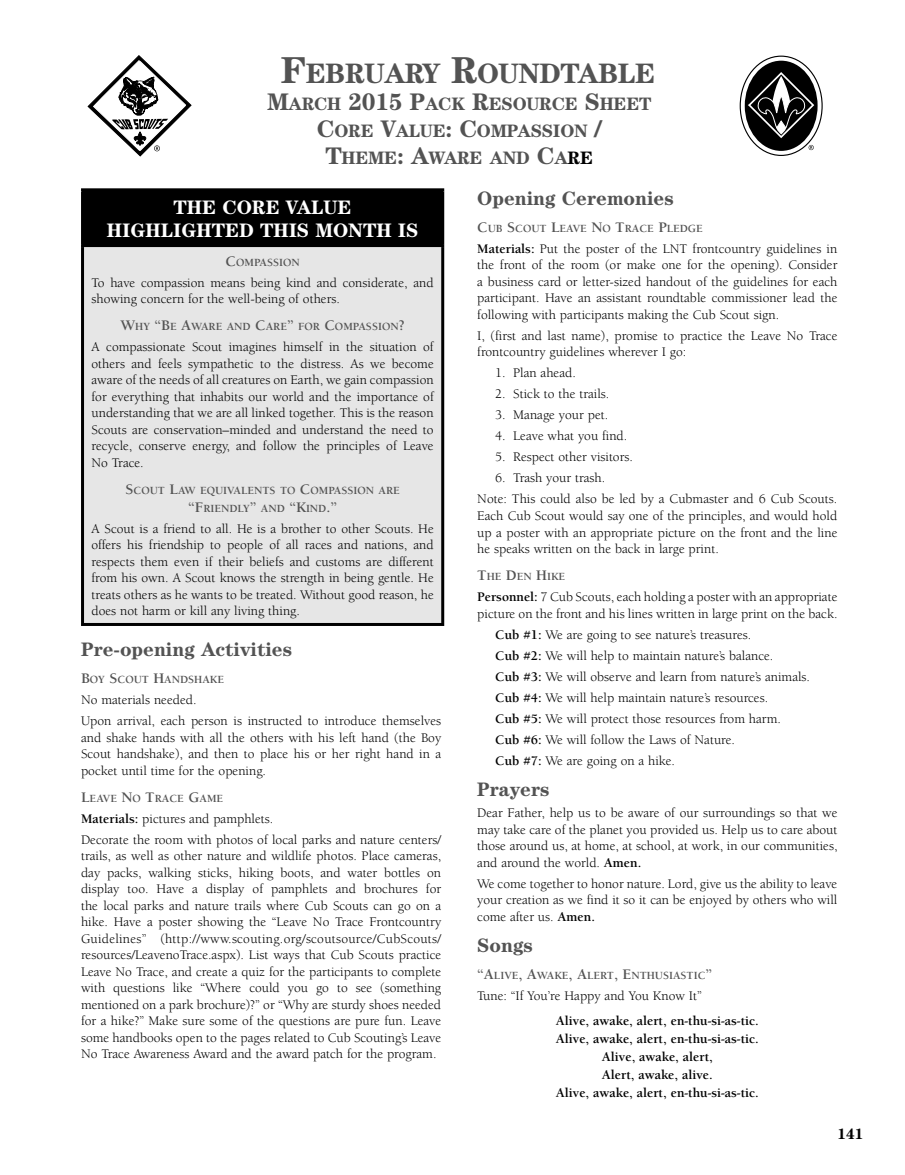
<style>
.page{position:relative;width:905px;height:1175px;background:#fff}
.page>*{position:absolute;margin:0;border:0;box-sizing:border-box;transform-origin:0 0}
.t1{font:700 28.2px "Century";letter-spacing:-.015em;color:#535353}
.t2{font:700 19.5px "Century";color:#535353}
.t3{font:700 19.5px/22.5px "Century";color:#fff;text-align:center}
.t4{font:700 18px/27px "Century";letter-spacing:-.015em;color:#535353;text-align:center}
.t5{font:700 15px "Century";color:#000}
.t6{font:13.5px/16.5px "Berkeley";color:#000;text-align:justify}
.t7{font:700 13.5px/18px "Berkeley";color:#000;text-align:center}
.t8{font:700 11.25px/18px "Berkeley";color:#535353;text-align:center}
.s1{font-size:37.5px}
.s2{font-size:24px}
.s3{color:#000}
.s4{font-size:15px}
.s5{font-weight:700}
</style>
<div class="page">
<div style="left:82px;top:190px;width:360px;height:55px;background:#000"></div>
<div style="left:82px;top:245px;width:360px;height:379px;background:#e6e6e6"></div>
<hr style="left:81px;top:247px;width:3px;height:376px;background:#000">
<hr style="left:441px;top:247px;width:3px;height:376px;background:#000">
<hr style="left:81px;top:623px;width:363px;height:3px;background:#000">
<hr style="left:81px;top:191px;width:3px;height:53px;background:#000">
<hr style="left:441px;top:191px;width:3px;height:53px;background:#000">
<hr style="left:81px;top:188px;width:363px;height:3px;background:#000">
<hr style="left:81px;top:244px;width:363px;height:3px;background:#000">
<svg style="left:87px;top:55px;width:105px;height:102px"></svg>
<svg style="left:740px;top:56px;width:82px;height:99px"></svg>
<div style="left:744px;top:61px;width:73px;height:90px;background:#000;border-radius:50%"></div>
<svg style="left:748px;top:72px;width:66px;height:66px"></svg>
<svg style="left:808px;top:145px;width:5px;height:5px"></svg>
<h1 class="t1" style="left:281px;top:57px;width:376px"><span class="s1">F</span>EBRUARY <span class="s1">R</span>OUNDTABLE</h1>
<h3 class="t4" style="left:267px;top:90px;width:386px"><span class="s2">M</span>ARCH <span class="s2">2015 P</span>ACK <span class="s2">R</span>ESOURCE <span class="s2">S</span>HEET<br><span class="s2">C</span>ORE <span class="s2">V</span>ALUE<span class="s2">: C</span>OMPASSION <span class="s2">/<br>T</span>HEME<span class="s2">: A</span>WARE AND <span class="s2">C</span>A<span class="s3">RE</span></h3>
<h2 class="t3" style="left:107px;top:196px;width:310px">The Core Value highlighted this month is</h2>
<p class="t8" style="left:225px;top:253px;width:76px"><span class="s4">C</span> OMPASSION</p>
<p class="t6" style="left:92px;top:275px;width:343px">To have compassion means being kind and considerate, and showing concern for the well-being of others.</p>
<p class="t8" style="left:120px;top:318px;width:286px"><span class="s4">W</span>HY <span class="s4">“B</span>E <span class="s4">A</span>WARE AND <span class="s4">C</span>ARE<span class="s4">”</span> FOR <span class="s4">C</span> OMPASSION<span class="s4">?</span></p>
<p class="t6" style="left:92px;top:339px;width:344px">A compassionate Scout imagines himself in the situation of others and feels sympathetic to the distress. As we become aware of the needs of all creatures on Earth, we gain compassion for everything that inhabits our world and the importance of understanding that we are all linked together. This is the reason Scouts are conservation–minded and understand the need to recycle, conserve energy, and follow the principles of Leave No Trace.</p>
<p class="t8" style="left:125px;top:481px;width:276px"><span class="s4">S</span>COUT <span class="s4">L</span>AW EQUIVALENTS TO <span class="s4">C</span> OMPASSION ARE <span class="s4">“F</span>RIENDLY<span class="s4">”</span> AND <span class="s4">“K</span>IND<span class="s4">.”</span></p>
<p class="t6" style="left:92px;top:521px;width:344px">A Scout is a friend to all. He is a brother to other Scouts. He offers his friendship to people of all races and nations, and respects them even if their beliefs and customs are different from his own. A Scout knows the strength in being gentle. He treats others as he wants to be treated. Without good reason, he does not harm or kill any living thing.</p>
<h2 class="t2" style="left:81px;top:637px;width:212px">Pre-opening Activities</h2>
<p class="t8" style="left:81px;top:670px;width:144px"><span class="s4">B</span>OY <span class="s4">S</span>COUT <span class="s4">H</span>ANDSHAKE</p>
<p class="t6" style="left:81px;top:689px;width:361px;line-height:21px">No materials needed.<br>Upon arrival, each person is instructed to introduce themselves</p>
<p class="t6" style="left:81px;top:729px;width:362px">and shake hands with all the others with his left hand (the Boy Scout handshake), and then to place his or her right hand in a pocket until time for the opening.</p>
<p class="t8" style="left:81px;top:789px;width:144px"><span class="s4">L</span>EAVE <span class="s4">N</span>O <span class="s4">T</span>RACE <span class="s4">G</span>AME</p>
<p class="t6" style="left:81px;top:808px;width:362px;line-height:21px"><span class="s5">Materials:</span> pictures and pamphlets.<br>Decorate the room with photos of local parks and nature centers/</p>
<p class="t6" style="left:81px;top:848px;width:362px">trails, as well as other nature and wildlife photos. Place cameras, day packs, walking sticks, hiking boots, and water bottles on display too. Have a display of pamphlets and brochures for the local parks and nature trails where Cub Scouts can go on a hike. Have a poster showing the “Leave No Trace Frontcountry Guidelines” (http://www.scouting.org/scoutsource/CubScouts/ resources/LeavenoTrace.aspx). List ways that Cub Scouts practice Leave No Trace, and create a quiz for the participants to complete with questions like “Where could you go to see (something mentioned on a park brochure)?” or “Why are sturdy shoes needed for a hike?” Make sure some of the questions are pure fun. Leave some handbooks open to the pages related to Cub Scouting’s Leave No Trace Awareness Award and the award patch for the program.</p>
<h2 class="t2" style="left:477px;top:186px;width:198px">Opening Ceremonies</h2>
<p class="t8" style="left:477px;top:219px;width:227px"><span class="s4">C</span> UB <span class="s4">S</span>COUT <span class="s4">L</span>EAVE <span class="s4">N</span>O <span class="s4">T</span>RACE <span class="s4">P</span>LEDGE</p>
<p class="t6" style="left:477px;top:241px;width:362px"><span class="s5">Materials:</span> Put the poster of the LNT frontcountry guidelines in the front of the room (or make one for the opening). Consider a business card or letter-sized handout of the guidelines for each participant. Have an assistant roundtable commissioner lead the following with participants making the Cub Scout sign.</p>
<p class="t6" style="left:477px;top:328px;width:361px">I, (first and last name), promise to practice the Leave No Trace frontcountry guidelines wherever I go:</p>
<p class="t6" style="left:495px;top:365px;width:82px">1. Plan ahead.</p>
<p class="t6" style="left:495px;top:386px;width:116px">2. Stick to the trails.</p>
<p class="t6" style="left:495px;top:407px;width:114px">3. Manage your pet.</p>
<p class="t6" style="left:495px;top:428px;width:134px">4. Leave what you find.</p>
<p class="t6" style="left:495px;top:449px;width:139px">5. Respect other visitors.</p>
<p class="t6" style="left:477px;top:468px;width:361px;line-height:21px;text-indent:18px">6. Trash your trash.<br>Note: This could also be led by a Cubmaster and 6 Cub Scouts.</p>
<p class="t6" style="left:477px;top:508px;width:361px">Each Cub Scout would say one of the principles, and would hold up a poster with an appropriate picture on the front and the line he speaks written on the back in large print.</p>
<p class="t8" style="left:477px;top:567px;width:89px"><span class="s4">T</span>HE <span class="s4">D</span>EN <span class="s4">H</span>IKE</p>
<p class="t6" style="left:477px;top:589px;width:362px"><span class="s5">Personnel:</span> 7 Cub Scouts, each holding a poster with an appropriate picture on the front and his lines written in large print on the back.</p>
<p class="t6" style="left:495px;top:624px;width:316px;line-height:21px;text-align:left"><span class="s5">Cub #1:</span> We are going to see nature’s treasures.<br><span class="s5">Cub #2:</span> We will help to maintain nature’s balance.<br><span class="s5">Cub #3:</span> We will observe and learn from nature’s animals.<br><span class="s5">Cub #4:</span> We will help maintain nature’s resources.<br><span class="s5">Cub #5:</span> We will protect those resources from harm.<br><span class="s5">Cub #6:</span> We will follow the Laws of Nature.<br><span class="s5">Cub #7:</span> We are going on a hike.</p>
<h2 class="t2" style="left:477px;top:777px;width:74px">Prayers</h2>
<p class="t6" style="left:477px;top:805px;width:362px">Dear Father, help us to be aware of our surroundings so that we may take care of the planet you provided us. Help us to care about those around us, at home, at school, at work, in our communities, and around the world. <span class="s5">Amen.</span></p>
<p class="t6" style="left:477px;top:875px;width:362px">We come together to honor nature. Lord, give us the ability to leave your creation as we find it so it can be enjoyed by others who will come after us. <span class="s5">Amen.</span></p>
<h2 class="t2" style="left:477px;top:933px;width:57px">Songs</h2>
<p class="t8" style="left:477px;top:966px;width:236px"><span class="s4">“A</span>LIVE<span class="s4">, A</span>WAKE<span class="s4">, A</span>LERT<span class="s4">, E</span>NTHUSIASTIC<span class="s4">”</span></p>
<p class="t6" style="left:477px;top:988px;width:226px">Tune: “If You’re Happy and You Know It”</p>
<p class="t7" style="left:556px;top:1011px;width:202px">Alive, awake, alert, en-thu-si-as-tic.<br>Alive, awake, alert, en-thu-si-as-tic.<br>Alive, awake, alert,<br>Alert, awake, alive.<br>Alive, awake, alert, en-thu-si-as-tic.</p>
<p class="t5" style="left:837px;top:1125px;width:27px">141</p>
</div>
